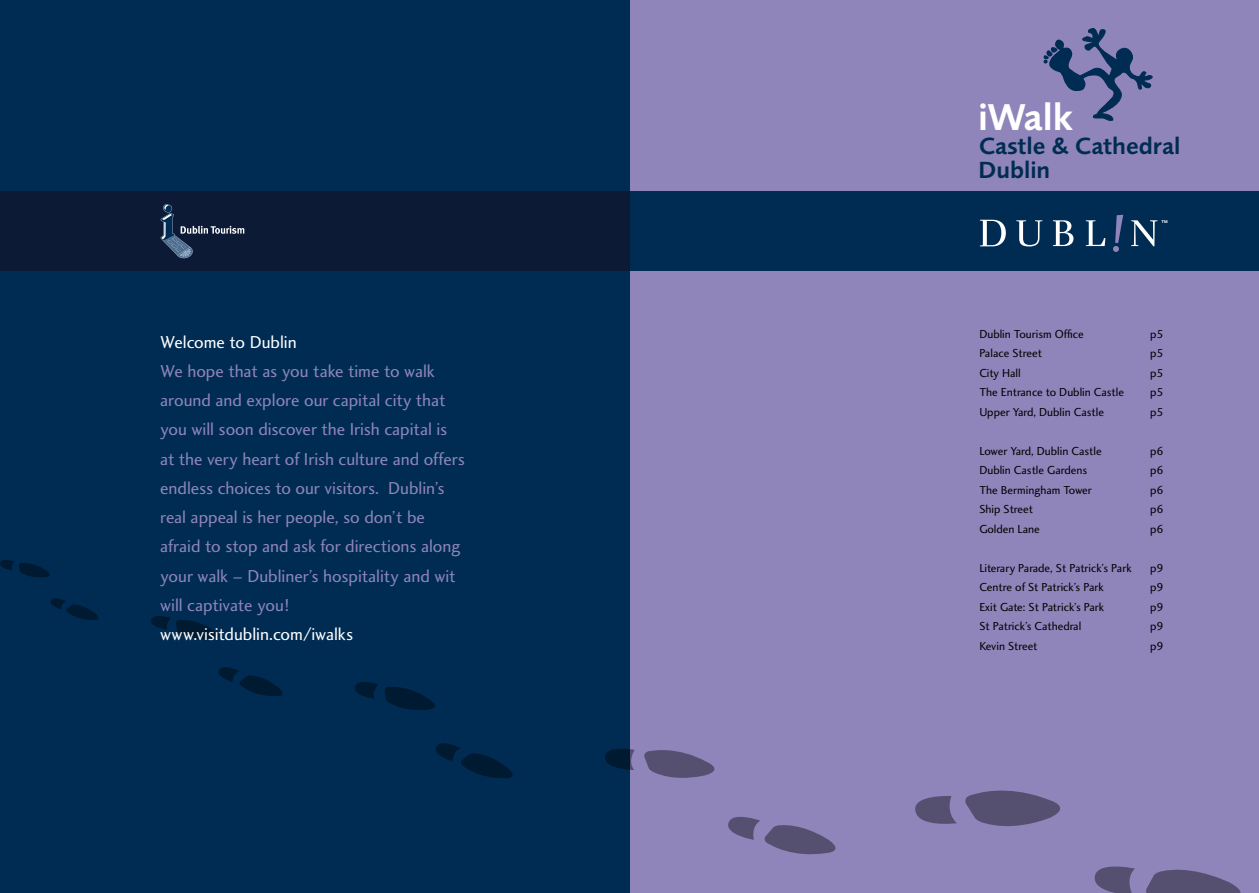
<style>
.page{position:relative;width:1259px;height:893px;background:#fff}
.page>*{position:absolute;margin:0;border:0;box-sizing:border-box;transform-origin:0 0}
.t1{font:38.7px "D Foundry Sans Normal";color:#fff}
.t2{font:24.3px/24.2px "D Foundry Sans Normal";color:#002c53}
.t3{font:17.85px/29.2px "Charlotte Sans Book Plain";color:#8f85ba}
.t4{font:17.85px "Charlotte Sans Book Plain";color:#fff}
.t5{font:12px "Charlotte Sans Book Plain";color:#000}
.t6{font:4.5px "Charlotte Sans Bold Plain";color:#fff}
</style>
<div class="page">
<div style="left:629px;top:0;width:630px;height:893px;background:#8f85ba"></div>
<div style="left:629px;top:191px;width:630px;height:80px;background:#002c53"></div>
<svg style="left:980px;top:220px;width:26px;height:26px"></svg>
<svg style="left:1016px;top:220px;width:26px;height:26px"></svg>
<svg style="left:1053px;top:220px;width:20px;height:26px"></svg>
<svg style="left:1085px;top:220px;width:20px;height:26px"></svg>
<svg style="left:1131px;top:220px;width:26px;height:26px"></svg>
<svg style="left:1113px;top:215px;width:10px;height:37px"></svg>
<svg style="left:1043px;top:28px;width:110px;height:93px"></svg>
<div style="left:0;top:0;width:629px;height:893px;background:#002c53"></div>
<div style="left:0;top:191px;width:629px;height:80px;background:#0c1a36"></div>
<svg style="left:160px;top:204px;width:84px;height:55px"></svg>
<svg style="left:0;top:560px;width:50px;height:18px"></svg>
<svg style="left:50px;top:598px;width:49px;height:22px"></svg>
<svg style="left:151px;top:616px;width:67px;height:24px"></svg>
<svg style="left:218px;top:667px;width:65px;height:29px"></svg>
<svg style="left:355px;top:682px;width:23px;height:17px"></svg>
<svg style="left:384px;top:687px;width:51px;height:23px"></svg>
<svg style="left:435px;top:743px;width:78px;height:35px"></svg>
<svg style="left:605px;top:744px;width:30px;height:26px"></svg>
<svg style="left:644px;top:750px;width:71px;height:28px"></svg>
<svg style="left:728px;top:817px;width:108px;height:38px"></svg>
<svg style="left:915px;top:790px;width:145px;height:37px"></svg>
<svg style="left:1094px;top:866px;width:41px;height:27px"></svg>
<svg style="left:1146px;top:869px;width:95px;height:24px"></svg>
<h3 class="t4" style="left:160px;top:331px;width:138px">Welcome to Dublin</h3>
<p class="t3" style="left:160px;top:356px;width:306px">We hope that as you take time to walk around and explore our capital city that you will soon discover the Irish capital is at the very heart of Irish culture and offers endless choices to our visitors. Dublin’s real appeal is her people, so don’t be afraid to stop and ask for directions along your walk – Dubliner’s hospitality and wit will captivate you!</p>
<h3 class="t4" style="left:160px;top:623px;width:194px">www.visitdublin.com/iwalks</h3>
<h1 class="t1" style="left:978px;top:95px;width:97px">iWalk</h1>
<h2 class="t2" style="left:978px;top:134px;width:203px">Castle &amp; Cathedral<br>Dublin</h2>
<p class="t6" style="left:1161px;top:219px;width:8px">TM</p>
<p class="t5" style="left:979px;top:326px;width:106px">Dublin Tourism Office</p>
<p class="t5" style="left:1150px;top:326px;width:15px">p5</p>
<p class="t5" style="left:979px;top:346px;width:64px">Palace Street</p>
<p class="t5" style="left:1150px;top:346px;width:15px">p5</p>
<p class="t5" style="left:979px;top:365px;width:43px">City Hall</p>
<p class="t5" style="left:1150px;top:365px;width:15px">p5</p>
<p class="t5" style="left:979px;top:385px;width:146px">The Entrance to Dublin Castle</p>
<p class="t5" style="left:1150px;top:385px;width:15px">p5</p>
<p class="t5" style="left:979px;top:404px;width:126px">Upper Yard, Dublin Castle</p>
<p class="t5" style="left:1150px;top:404px;width:15px">p5</p>
<p class="t5" style="left:979px;top:443px;width:124px">Lower Yard, Dublin Castle</p>
<p class="t5" style="left:1150px;top:443px;width:15px">p6</p>
<p class="t5" style="left:979px;top:463px;width:109px">Dublin Castle Gardens</p>
<p class="t5" style="left:1150px;top:463px;width:15px">p6</p>
<p class="t5" style="left:979px;top:482px;width:114px">The Bermingham Tower</p>
<p class="t5" style="left:1150px;top:482px;width:15px">p6</p>
<p class="t5" style="left:979px;top:502px;width:55px">Ship Street</p>
<p class="t5" style="left:1150px;top:502px;width:15px">p6</p>
<p class="t5" style="left:979px;top:521px;width:62px">Golden Lane</p>
<p class="t5" style="left:1150px;top:521px;width:15px">p6</p>
<p class="t5" style="left:979px;top:560px;width:154px">Literary Parade, St Patrick’s Park</p>
<p class="t5" style="left:1150px;top:560px;width:15px">p9</p>
<p class="t5" style="left:979px;top:580px;width:126px">Centre of St Patrick’s Park</p>
<p class="t5" style="left:1150px;top:580px;width:15px">p9</p>
<p class="t5" style="left:979px;top:599px;width:126px">Exit Gate: St Patrick’s Park</p>
<p class="t5" style="left:1150px;top:599px;width:15px">p9</p>
<p class="t5" style="left:979px;top:619px;width:103px">St Patrick’s Cathedral</p>
<p class="t5" style="left:1150px;top:619px;width:15px">p9</p>
<p class="t5" style="left:979px;top:638px;width:60px">Kevin Street</p>
<p class="t5" style="left:1150px;top:638px;width:15px">p9</p>
</div>
